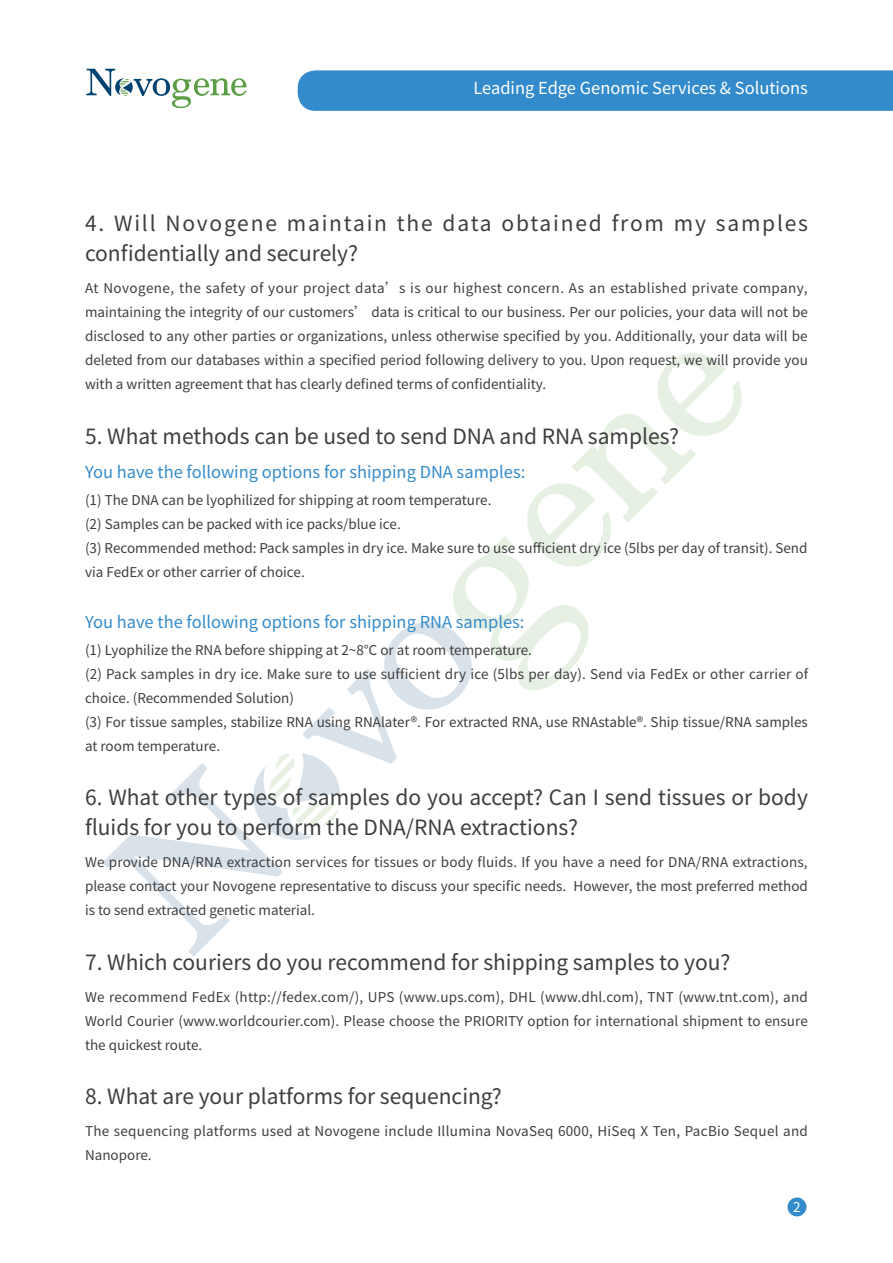
<style>
.page{position:relative;width:893px;height:1263px;background:#fff}
.page>*{position:absolute;margin:0;border:0;box-sizing:border-box;transform-origin:0 0}
.t1{font:21px/30px "Source Han Sans SC";color:#3e3e3f}
.t2{font:21px/30px "Source Han Sans SC";letter-spacing:.085em;color:#3e3e3f}
.t3{font:16.5px "Source Han Sans SC";color:#348bcb}
.t4{font:16.5px "Source Han Sans SC";color:#fff}
.t5{font:13.5px/24px "Source Han Sans SC";color:#3e3e3f;text-align:justify}
.t6{font:13.5px/24px "Source Han Sans SC";letter-spacing:.02em;color:#3e3e3f}
.t7{font:13.5px "Source Han Sans SC";color:#fff}
</style>
<div class="page">
<div style="left:787px;top:1197px;width:19px;height:19px;background:#348bcb;border-radius:50%"></div>
<svg style="left:86px;top:69px;width:161px;height:39px"></svg>
<svg style="left:102px;top:353px;width:640px;height:604px"></svg>
<div style="left:298px;top:70px;width:595px;height:41px;background:#348bcb"></div>
<p class="t4" style="left:473px;top:79px;width:336px">Leading Edge Genomic Services &amp; Solutions</p>
<h1 class="t2" style="left:85px;top:209px;width:724px">4. Will Novogene maintain the data obtained from my samples confidentially and securely?</h1>
<p class="t5" style="left:85px;top:276px;width:724px">At Novogene, the safety of your project data’s is our highest concern. As an established private company, maintaining the integrity of our customers’ data is critical to our business. Per our policies, your data will not be disclosed to any other parties or organizations, unless otherwise specified by you. Additionally, your data will be deleted from our databases within a specified period following delivery to you. Upon request, we will provide you with a written agreement that has clearly defined terms of confidentiality.</p>
<h1 class="t1" style="left:85px;top:421px;width:596px">5. What methods can be used to send DNA and RNA samples?</h1>
<p class="t3" style="left:85px;top:463px;width:442px">You have the following options for shipping DNA samples:</p>
<p class="t5" style="left:85px;top:488px;width:724px;text-align:left">(1) The DNA can be lyophilized for shipping at room temperature.<br>(2) Samples can be packed with ice packs/blue ice.<br>(3) Recommended method: Pack samples in dry ice. Make sure to use sufficient dry ice (5lbs per day of transit). Send via FedEx or other carrier of choice.</p>
<p class="t3" style="left:85px;top:612px;width:441px">You have the following options for shipping RNA samples:</p>
<p class="t5" style="left:85px;top:638px;width:725px;text-align:left">(1) Lyophilize the RNA before shipping at 2~8℃ or at room temperature.<br>(2) Pack samples in dry ice. Make sure to use sufficient dry ice (5lbs per day). Send via FedEx or other carrier of choice. (Recommended Solution)<br>(3) For tissue samples, stabilize RNA using RNAlater®. For extracted RNA, use RNAstable®. Ship tissue/RNA samples at room temperature.</p>
<h1 class="t1" style="left:85px;top:783px;width:724px">6. What other types of samples do you accept? Can I send tissues or body fluids for you to perform the DNA/RNA extractions?</h1>
<p class="t5" style="left:85px;top:850px;width:724px">We provide DNA/RNA extraction services for tissues or body fluids. If you have a need for DNA/RNA extractions, please contact your Novogene representative to discuss your specific needs. However, the most preferred method is to send extracted genetic material.</p>
<h1 class="t1" style="left:85px;top:947px;width:647px">7. Which couriers do you recommend for shipping samples to you?</h1>
<p class="t5" style="left:85px;top:985px;width:724px">We recommend FedEx (http://fedex.com/), UPS (www.ups.com), DHL (www.dhl.com), TNT (www.tnt.com), and World Courier (www.worldcourier.com). Please choose the PRIORITY option for international shipment to ensure the quickest route.</p>
<h1 class="t1" style="left:85px;top:1082px;width:418px">8. What are your platforms for sequencing?</h1>
<p class="t6" style="left:85px;top:1119px;width:724px">The sequencing platforms used at Novogene include Illumina NovaSeq 6000, HiSeq X Ten, PacBio Sequel and<br>Nanopore.</p>
<p class="t7" style="left:793px;top:1199px;width:9px">2</p>
</div>
